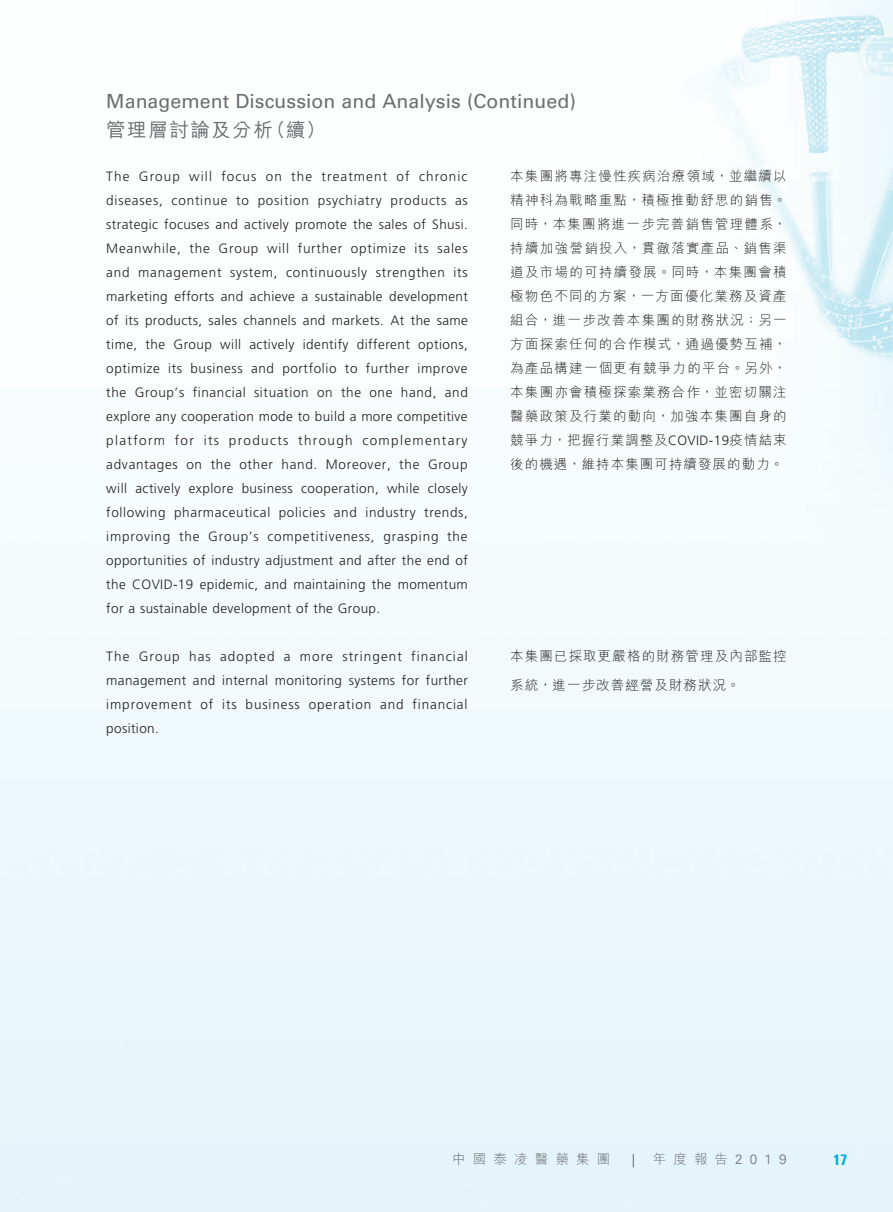
<style>
.page{position:relative;width:893px;height:1212px;background:#fff}
.page>*{position:absolute;margin:0;border:0;box-sizing:border-box;transform-origin:0 0}
.t1{font:19.5px "Univers LT Std";letter-spacing:.005em;color:#6c6d70}
.t2{font:500 19.5px "M Hei HK";letter-spacing:.08em;color:#6c6d70}
.t3{font:700 condensed 15px "Univers LT Std";color:#00afd3}
._00_txt{font:300 13.5px/24px "Frutiger LT Std";letter-spacing:.03em;color:#231f20;text-align:justify}
._000_txt_C{font:300 13.5px/24px "M Hei HK";letter-spacing:.08em;color:#231f20;text-align:justify}
.t4{font:300 13.5px "M Hei HK";letter-spacing:.53em;color:#6c6d70}
.t5{font:13.5px "Univers LT Std";color:#6c6d70}
.s1{font-family:"Frutiger LT Std"}
.s2{font-family:"Univers LT Std"}
</style>
<div class="page">
<img style="left:0;top:0;width:893px;height:1212px">
<h1 class="t1" style="left:106px;top:90px;width:471px">Management Discussion and Analysis (Continued)</h1>
<h1 class="t2" style="left:106px;top:115px;width:221px">管理層討論及分析（續）</h1>
<p class="_000_txt_C" style="left:510px;top:164px;width:278px">本集團將專注慢性疾病治療領域，並繼續以精神科為戰略重點，積極推動舒思的銷售。同時，本集團將進一步完善銷售管理體系，持續加強營銷投入，貫徹落實產品、銷售渠道及市場的可持續發展。同時，本集團會積極物色不同的方案，一方面優化業務及資產組合，進一步改善本集團的財務狀況；另一方面探索任何的合作模式，通過優勢互補，為產品構建一個更有競爭力的平台。另外，本集團亦會積極探索業務合作，並密切關注醫藥政策及行業的動向，加強本集團自身的競爭力，把握行業調整及<span class="s1">COVID-19</span>疫情結束後的機遇，維持本集團可持續發展的動力。</p>
<p class="_00_txt" style="left:106px;top:165px;width:363px">The Group will focus on the treatment of chronic diseases, continue to position psychiatry products as strategic focuses and actively promote the sales of Shusi.<br>Meanwhile, the Group will further optimize its sales and management system, continuously strengthen its marketing efforts and achieve a sustainable development of its products, sales channels and markets. At the same time, the Group will actively identify different options, optimize its business and portfolio to further improve the Group’s financial situation on the one hand, and explore any cooperation mode to build a more competitive platform for its products through complementary advantages on the other hand. Moreover, the Group will actively explore business cooperation, while closely following pharmaceutical policies and industry trends, improving the Group’s competitiveness, grasping the opportunities of industry adjustment and after the end of the COVID-19 epidemic, and maintaining the momentum for a sustainable development of the Group.</p>
<p class="_00_txt" style="left:106px;top:645px;width:363px">The Group has adopted a more stringent financial management and internal monitoring systems for further improvement of its business operation and financial position.</p>
<p class="_000_txt_C" style="left:510px;top:642px;width:278px;line-height:28px">本集團已採取更嚴格的財務管理及內部監控系統，進一步改善經營及財務狀況。</p>
<p class="t4" style="left:452px;top:1150px;width:159px">中國泰凌醫藥集團</p>
<p class="t5" style="left:632px;top:1151px;width:5px">|</p>
<p class="t4" style="left:653px;top:1150px;width:135px">年度報告<span class="s2">2019</span></p>
<p class="t3" style="left:833px;top:1150px;width:15px">17</p>
</div>
